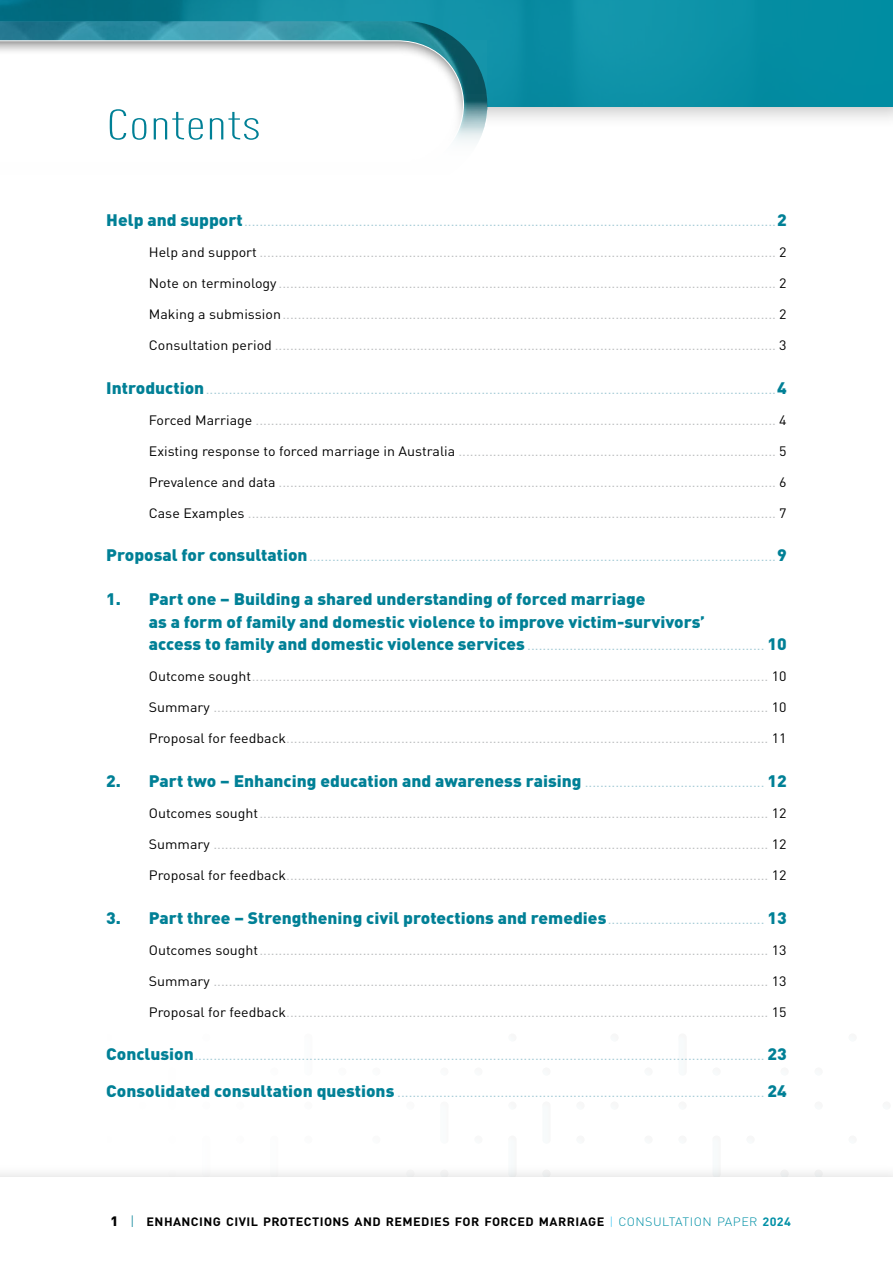
<style>
.page{position:relative;width:893px;height:1263px;background:#fff}
.page>*{position:absolute;margin:0;border:0;box-sizing:border-box;transform-origin:0 0}
.t1{font:300 condensed 42px "DINOT";letter-spacing:.01em;color:#008096;scale:1.4 1}
.t2{font:900 16.5px/22.5px "DINOT";color:#008096;scale:1.05 1}
.t3{font:13.5px "DINOT";color:#bcbec0;scale:1.05 1}
.t4{font:13.5px "DINOT";color:#a3cad5;scale:1.05 1}
.t5{font:700 12px "DINOT";letter-spacing:.035em;color:#000;scale:1.05 1}
.s1{font-weight:900;font-size:16.5px;color:#008096}
.s2{color:#000}
.s3{font-weight:400;font-size:13.5px;color:#a3cad5}
.s4{font-weight:900;font-size:13.5px}
.s5{font-weight:300;font-size:13.5px;color:#008096}
.s6{font-weight:300;color:#44c8f5}
.s7{font-weight:300;color:#0090a6}
.s8{color:#0090a6}
</style>
<div class="page">
<div style="left:0;top:0;width:893px;height:129px;background:#000;opacity:.25"></div>
<div style="left:0;top:1163px;width:893px;height:100px;background:#f9f9f9"></div>
<div style="left:0;top:1178px;width:893px;height:85px;background:#fff"></div>
<svg style="left:0;top:0;width:893px;height:106px;fill:#098da3"></svg>
<img style="left:0;top:21px;width:487px;height:19px">
<div style="left:0;top:26px;width:476px;height:154px;background:#000;opacity:.55"></div>
<svg style="left:0;top:40px;width:487px;height:55px"></svg>
<div style="left:0;top:95px;width:488px;height:128px;background:#fff"></div>
<h1 class="t1" style="left:106px;top:101px;width:112px">Contents</h1>
<p class="t4" style="left:106px;top:212px;width:649px"><span class="s1">Help and support</span>...........................................................................................................................................<span class="s1">2</span></p>
<p class="t3" style="left:149px;top:243px;width:609px"><span class="s2">Help and support</span> ....................................................................................................................................... <span class="s2">2</span></p>
<p class="t3" style="left:149px;top:274px;width:609px"><span class="s2">Note on terminology</span> .................................................................................................................................. <span class="s2">2</span></p>
<p class="t3" style="left:149px;top:305px;width:609px"><span class="s2">Making a submission</span>................................................................................................................................. <span class="s2">2</span></p>
<p class="t3" style="left:149px;top:336px;width:609px"><span class="s2">Consultation period</span> ................................................................................................................................... <span class="s2">3</span></p>
<p class="t4" style="left:106px;top:380px;width:649px"><span class="s1">Introduction</span>.....................................................................................................................................................<span class="s1">4</span></p>
<p class="t3" style="left:149px;top:411px;width:609px"><span class="s2">Forced Marriage</span> ........................................................................................................................................ <span class="s2">4</span></p>
<p class="t3" style="left:149px;top:442px;width:609px"><span class="s2">Existing response to forced marriage in Australia</span> ................................................................................... <span class="s2">5</span></p>
<p class="t3" style="left:149px;top:473px;width:609px"><span class="s2">Prevalence and data</span> .................................................................................................................................. <span class="s2">6</span></p>
<p class="t3" style="left:149px;top:504px;width:609px"><span class="s2">Case Examples</span> .......................................................................................................................................... <span class="s2">7</span></p>
<p class="t4" style="left:106px;top:548px;width:649px"><span class="s1">Proposal for consultation</span> ..........................................................................................................................<span class="s1">9</span></p>
<p class="t2" style="left:149px;top:587px;width:531px;text-indent:-43px">1. Part one – Building a shared understanding of forced marriage<br>as a form of family and domestic violence to improve victim-survivors’</p>
<p class="t4" style="left:149px;top:637px;width:609px"><span class="s1">access to family and domestic violence services</span> .............................................................. <span class="s1">10</span></p>
<p class="t3" style="left:149px;top:668px;width:609px"><span class="s2">Outcome sought</span>....................................................................................................................................... <span class="s2">10</span></p>
<p class="t3" style="left:149px;top:699px;width:609px"><span class="s2">Summary</span> ................................................................................................................................................. <span class="s2">10</span></p>
<p class="t3" style="left:149px;top:730px;width:609px"><span class="s2">Proposal for feedback</span>.............................................................................................................................. <span class="s2">11</span></p>
<p class="t2" style="left:106px;top:769px;width:649px">2. Part two – Enhancing education and awareness raising <span class="s3">...............................................</span> 12</p>
<p class="t3" style="left:149px;top:805px;width:609px"><span class="s2">Outcomes sought</span>..................................................................................................................................... <span class="s2">12</span></p>
<p class="t3" style="left:149px;top:836px;width:609px"><span class="s2">Summary</span> ................................................................................................................................................. <span class="s2">12</span></p>
<p class="t3" style="left:149px;top:867px;width:609px"><span class="s2">Proposal for feedback</span>.............................................................................................................................. <span class="s2">12</span></p>
<p class="t2" style="left:106px;top:906px;width:649px">3. Part three – Strengthening civil protections and remedies <span class="s3">.........................................</span> 13</p>
<p class="t3" style="left:149px;top:941px;width:609px"><span class="s2">Outcomes sought</span>..................................................................................................................................... <span class="s2">13</span></p>
<p class="t3" style="left:149px;top:972px;width:609px"><span class="s2">Summary</span> ................................................................................................................................................. <span class="s2">13</span></p>
<p class="t3" style="left:149px;top:1003px;width:609px"><span class="s2">Proposal for feedback</span>.............................................................................................................................. <span class="s2">15</span></p>
<p class="t4" style="left:106px;top:1047px;width:649px"><span class="s1">Conclusion</span>..................................................................................................................................................... <span class="s1">23</span></p>
<p class="t4" style="left:106px;top:1084px;width:649px"><span class="s1">Consolidated consultation questions</span> ................................................................................................ <span class="s1">24</span></p>
<p class="t5" style="left:111px;top:1213px;width:649px"><span class="s4">1</span> <span class="s5">|</span> ENHANCING CIVIL PROTECTIONS AND REMEDIES FOR FORCED MARRIAGE <span class="s6">|</span> <span class="s7">CONSULTATION PAPER</span> <span class="s8">2024</span></p>
</div>
